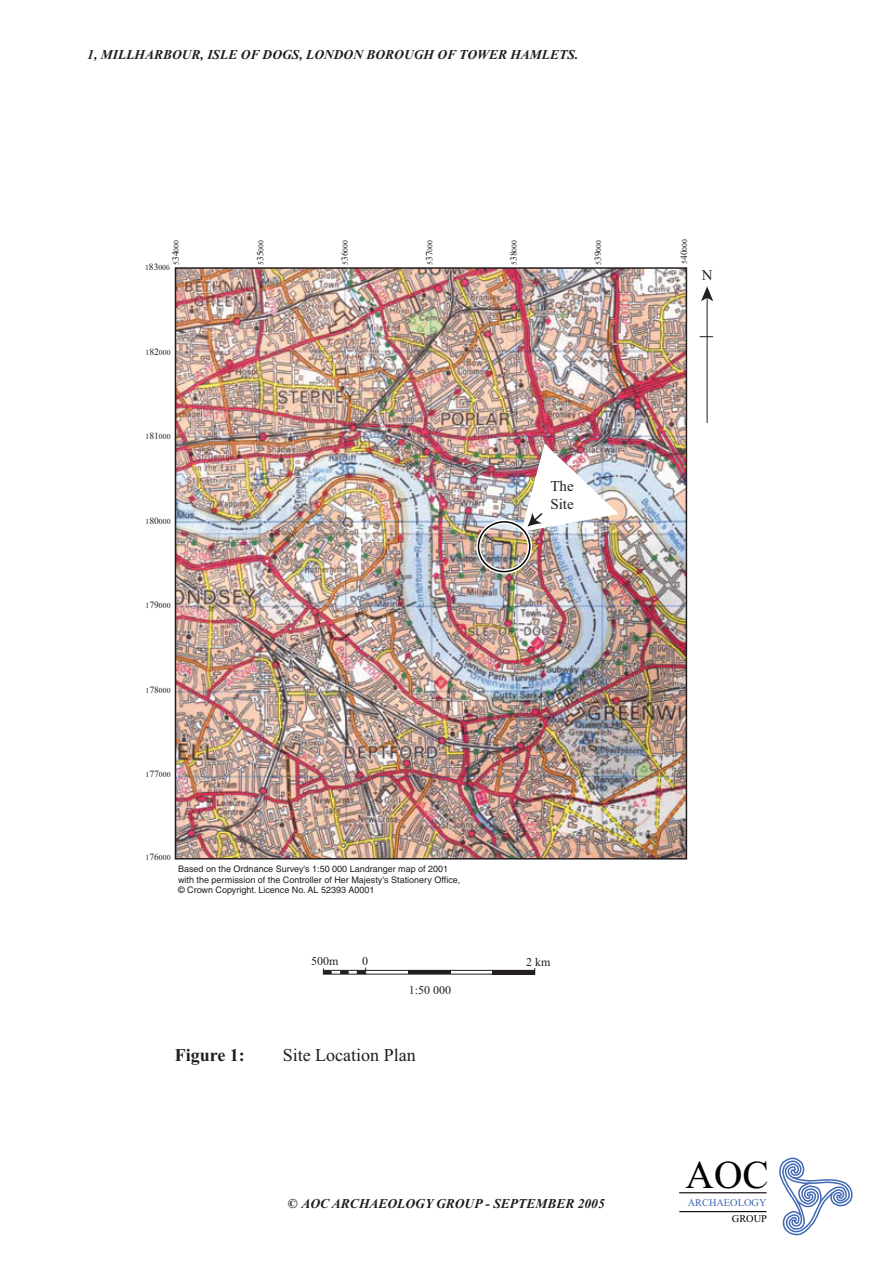
<style>
.page{position:relative;width:893px;height:1263px;background:#fff}
.page>*{position:absolute;margin:0;border:0;box-sizing:border-box;transform-origin:0 0}
.t1{font:39.45px "Times New Roman";color:#010202}
.t2{font:18px "Times New Roman";color:#221e1f}
.t3{font:700 18px "Times New Roman";color:#221e1f}
.t4{font:15px/18px "Times New Roman";color:#221e1f}
.t5{font:italic 700 13.5px "Times New Roman";color:#221e1f}
.t6{font:12px "Times New Roman";color:#221e1f}
.t7{font:10.35px "Times New Roman";color:#4168b2}
.t8{font:10.35px "Times New Roman";color:#010202}
.t9{font:9px/10.8px "Helvetica";color:#221e1f}
.t10{font:7.65px "Times New Roman";color:#221e1f}
.s1{font-size:9.6px}
.s2{font-style:normal}
</style>
<div class="page">
<img style="left:178px;top:270px;width:506px;height:587px">
<div style="left:175px;top:267px;width:512px;height:593px;border:2px solid #221e1f"></div>
<hr style="left:323px;top:970px;width:212px;height:1px;background:#221e1f">
<svg style="left:323px;top:971px;width:9px;height:3px"></svg>
<hr style="left:408px;top:970px;width:43px;height:4px;background:#221e1f">
<hr style="left:493px;top:970px;width:42px;height:4px;background:#221e1f">
<svg style="left:340px;top:970px;width:9px;height:4px"></svg>
<svg style="left:357px;top:968px;width:9px;height:6px"></svg>
<hr style="left:707px;top:297px;width:1px;height:126px;background:#221e1f">
<svg style="left:701px;top:286px;width:12px;height:15px"></svg>
<svg style="left:699px;top:336px;width:14px;height:1px"></svg>
<div style="left:476px;top:520px;width:56px;height:54px;border:4px solid #fff;border-radius:50%"></div>
<div style="left:478px;top:521px;width:52px;height:51px;border:2px solid #010202;border-radius:50%"></div>
<img style="left:521px;top:444px;width:98px;height:88px">
<hr style="left:679px;top:1192px;width:87px;height:1px;background:#000">
<hr style="left:679px;top:1211px;width:87px;height:1px;background:#000">
<svg style="left:779px;top:1157px;width:74px;height:79px"></svg>
<h3 class="t5" style="left:87px;top:46px;width:492px">1, MILLHARBOUR, ISLE OF DOGS, LONDON BOROUGH OF TOWER HAMLETS.</h3>
<p class="t10" style="left:172px;top:265px;width:26px;rotate:-90deg">5<span class="s1">34</span>000</p>
<p class="t10" style="left:256px;top:265px;width:26px;rotate:-90deg">5<span class="s1">35</span>000</p>
<p class="t10" style="left:341px;top:265px;width:26px;rotate:-90deg">5<span class="s1">36</span>000</p>
<p class="t10" style="left:425px;top:265px;width:26px;rotate:-90deg">5<span class="s1">37</span>000</p>
<p class="t10" style="left:510px;top:265px;width:26px;rotate:-90deg">5<span class="s1">38</span>000</p>
<p class="t10" style="left:594px;top:265px;width:26px;rotate:-90deg">5<span class="s1">39</span>000</p>
<p class="t10" style="left:680px;top:264px;width:26px;rotate:-90deg">5<span class="s1">40</span>000</p>
<p class="t10" style="left:145px;top:263px;width:26px">1<span class="s1">83</span>000</p>
<h3 class="t4" style="left:702px;top:266px;width:12px">N</h3>
<p class="t10" style="left:146px;top:347px;width:26px">1<span class="s1">82</span>000</p>
<p class="t10" style="left:146px;top:432px;width:26px">1<span class="s1">81</span>000</p>
<p class="t10" style="left:146px;top:517px;width:26px">1<span class="s1">80</span>000</p>
<p class="t10" style="left:146px;top:601px;width:26px">1<span class="s1">79</span>000</p>
<p class="t10" style="left:146px;top:686px;width:26px">1<span class="s1">78</span>000</p>
<p class="t10" style="left:146px;top:770px;width:26px">1<span class="s1">77</span>000</p>
<p class="t10" style="left:146px;top:853px;width:26px">1<span class="s1">76</span>000</p>
<p class="t9" style="left:178px;top:864px;width:284px">Based on the Ordnance Survey's 1:50 000 Landranger map of 2001 with the permission of the Controller of Her Majesty's Stationery Office, © Crown Copyright. Licence No. AL 52393 A0001</p>
<h3 class="t4" style="left:550px;top:476px;width:25px">The<br>Site</h3>
<h3 class="t6" style="left:311px;top:954px;width:29px">500m</h3>
<h3 class="t6" style="left:362px;top:954px;width:7px">0</h3>
<h3 class="t6" style="left:526px;top:955px;width:26px">2 km</h3>
<h3 class="t6" style="left:409px;top:983px;width:44px">1:50 000</h3>
<h2 class="t3" style="left:175px;top:1045px;width:72px">Figure 1:</h2>
<h2 class="t2" style="left:283px;top:1045px;width:135px">Site Location Plan</h2>
<h3 class="t5" style="left:288px;top:1195px;width:318px"><span class="s2">©</span> AOC ARCHAEOLOGY GROUP - SEPTEMBER 2005</h3>
<h1 class="t1" style="left:685px;top:1151px;width:85px">AOC</h1>
<p class="t7" style="left:688px;top:1196px;width:80px">ARCHAEOLOGY</p>
<p class="t8" style="left:732px;top:1212px;width:37px">GROUP</p>
</div>
